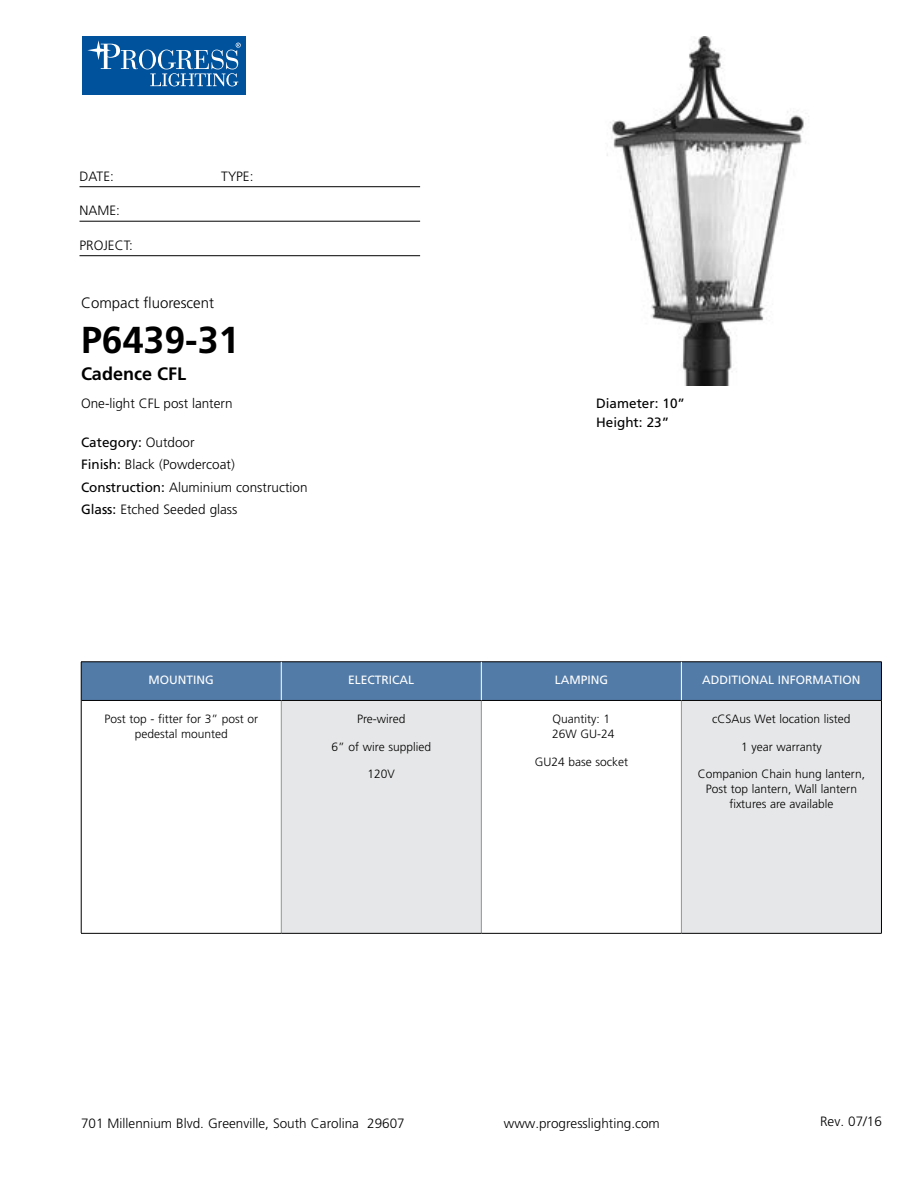
<style>
.page{position:relative;width:918px;height:1188px;background:#fff}
.page>*{position:absolute;margin:0;border:0;box-sizing:border-box;transform-origin:0 0}
.t1{font:700 37.5px "Frutiger LT Std";color:#000}
.t2{font:700 18px "Frutiger LT Std";color:#000}
.t3{font:300 15px "Frutiger LT Std";color:#000}
.t4{font:300 13.5px/22.5px "Frutiger LT Std";color:#000}
.t5{font:13.5px/19.5px "Frutiger LT Std";color:#000}
.t6{font:300 12px/15px "Frutiger LT Std";color:#000;text-align:center}
.t7{font:12px "Frutiger LT Std";color:#fff}
.s1{font-weight:400}
</style>
<div class="page">
<div style="left:82px;top:36px;width:164px;height:59px;background:#00529c"></div>
<svg style="left:139px;top:50px;width:17px;height:19px"></svg>
<div style="left:142px;top:50px;width:11px;height:19px;background:#00529c;border-radius:50%"></div>
<svg style="left:87px;top:40px;width:51px;height:29px"></svg>
<svg style="left:150px;top:43px;width:91px;height:43px"></svg>
<hr style="left:80px;top:186px;width:340px;height:1px;background:#000">
<hr style="left:80px;top:221px;width:340px;height:1px;background:#000">
<hr style="left:80px;top:255px;width:340px;height:1px;background:#000">
<div style="left:82px;top:663px;width:799px;height:37px;background:#527ba8"></div>
<div style="left:281px;top:700px;width:200px;height:233px;background:#e6e7e8"></div>
<div style="left:681px;top:700px;width:200px;height:233px;background:#e6e7e8"></div>
<hr style="left:281px;top:701px;width:1px;height:232px;background:#939598">
<hr style="left:481px;top:701px;width:1px;height:232px;background:#939598">
<hr style="left:681px;top:701px;width:1px;height:232px;background:#939598">
<hr style="left:81px;top:700px;width:200px;height:1px;background:#000">
<hr style="left:281px;top:700px;width:200px;height:1px;background:#000">
<hr style="left:481px;top:700px;width:200px;height:1px;background:#000">
<hr style="left:681px;top:700px;width:200px;height:1px;background:#000">
<hr style="left:81px;top:933px;width:200px;height:1px;background:#000">
<hr style="left:281px;top:933px;width:200px;height:1px;background:#000">
<hr style="left:481px;top:933px;width:200px;height:1px;background:#000">
<hr style="left:681px;top:933px;width:201px;height:1px;background:#000">
<hr style="left:81px;top:662px;width:200px;height:1px;background:#000">
<hr style="left:81px;top:662px;width:1px;height:38px;background:#000">
<hr style="left:281px;top:662px;width:200px;height:1px;background:#000">
<hr style="left:481px;top:662px;width:200px;height:1px;background:#000">
<hr style="left:681px;top:662px;width:201px;height:1px;background:#000">
<hr style="left:881px;top:662px;width:1px;height:38px;background:#000">
<hr style="left:81px;top:700px;width:1px;height:233px;background:#000">
<hr style="left:881px;top:700px;width:1px;height:233px;background:#000">
<hr style="left:281px;top:662px;width:1px;height:38px;background:#fff">
<hr style="left:681px;top:662px;width:1px;height:38px;background:#fff">
<hr style="left:481px;top:662px;width:1px;height:38px;background:#fff">
<img style="left:607px;top:36px;width:202px;height:349px">
<p class="t4" style="left:80px;top:165px;width:36px">DATE:</p>
<p class="t4" style="left:221px;top:165px;width:34px">TYPE:</p>
<p class="t4" style="left:80px;top:200px;width:42px">NAME:</p>
<p class="t4" style="left:80px;top:234px;width:55px">PROJECT:</p>
<p class="t3" style="left:81px;top:294px;width:135px">Compact fluorescent</p>
<h1 class="t1" style="left:81px;top:318px;width:160px">P6439-31</h1>
<h2 class="t2" style="left:81px;top:363px;width:107px">Cadence CFL</h2>
<p class="t4" style="left:81px;top:392px;width:153px">One-light CFL post lantern</p>
<p class="t4" style="left:81px;top:431px;width:228px"><span class="s1">Category:</span> Outdoor<br><span class="s1">Finish:</span> Black (Powdercoat)<br><span class="s1">Construction:</span> Aluminium construction<br><span class="s1">Glass:</span> Etched Seeded glass</p>
<p class="t5" style="left:596px;top:393px;width:90px">Diameter: 10”<br>Height: 23”</p>
<p class="t7" style="left:149px;top:673px;width:67px">MOUNTING</p>
<p class="t7" style="left:348px;top:673px;width:68px">ELECTRICAL</p>
<p class="t7" style="left:555px;top:673px;width:55px">LAMPING</p>
<p class="t7" style="left:702px;top:673px;width:160px">ADDITIONAL INFORMATION</p>
<p class="t6" style="left:104px;top:711px;width:155px">Post top - fitter for 3” post or pedestal mounted</p>
<p class="t6" style="left:357px;top:711px;width:50px">Pre-wired</p>
<p class="t6" style="left:332px;top:739px;width:101px">6” of wire supplied</p>
<p class="t6" style="left:368px;top:767px;width:29px">120V</p>
<p class="t6" style="left:712px;top:712px;width:140px">cCSAus Wet location listed</p>
<p class="t6" style="left:741px;top:739px;width:82px">1 year warranty</p>
<p class="t6" style="left:698px;top:767px;width:169px">Companion Chain hung lantern,<br>Post top lantern, Wall lantern fixtures are available</p>
<p class="t6" style="left:552px;top:712px;width:64px;text-align:left">Quantity: 1<br>26W GU-24</p>
<p class="t6" style="left:535px;top:754px;width:95px">GU24 base socket</p>
<p class="t4" style="left:81px;top:1112px;width:325px">701 Millennium Blvd. Greenville, South Carolina 29607</p>
<p class="t4" style="left:504px;top:1112px;width:158px">www.progresslighting.com</p>
<p class="t4" style="left:820px;top:1110px;width:63px">Rev. 07/16</p>
</div>
